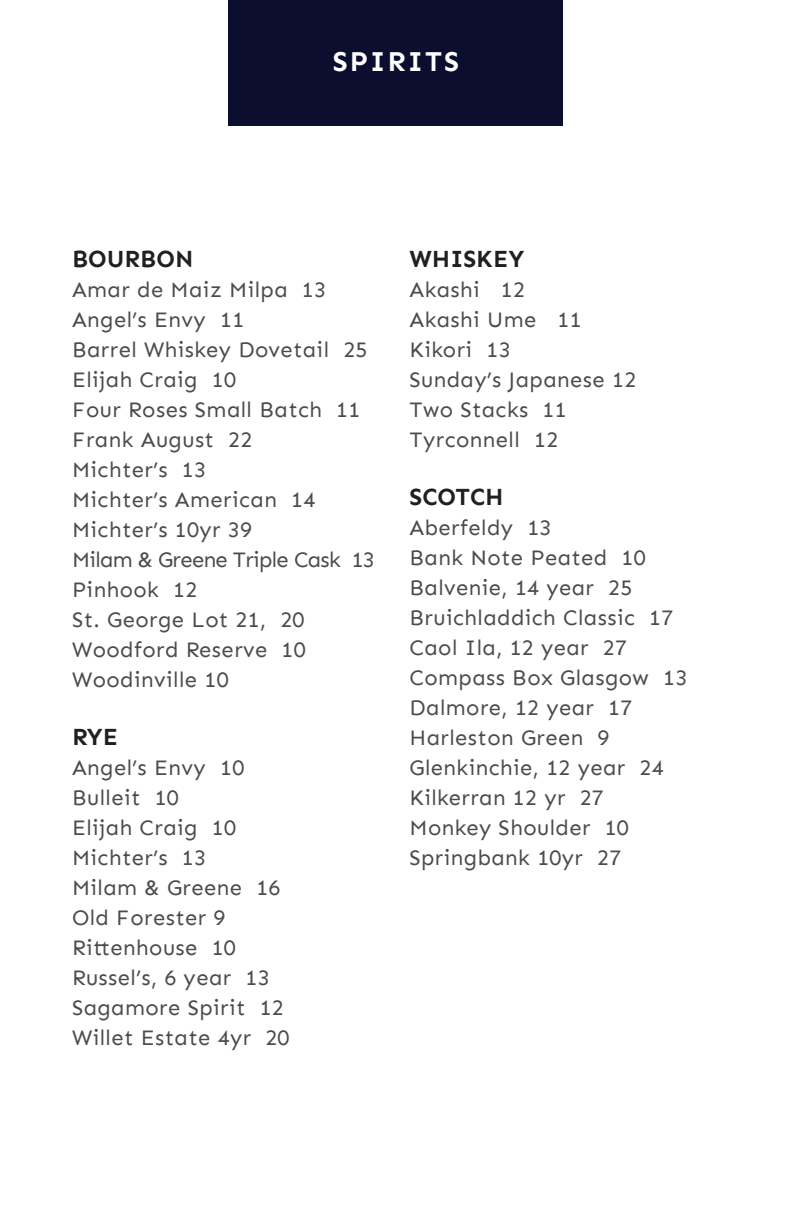
<style>
.page{position:relative;width:792px;height:1224px;background:#fff}
.page>*{position:absolute;margin:0;border:0;box-sizing:border-box;transform-origin:0 0}
.t1{font:700 28px "Sen";letter-spacing:.075em;color:#fff}
.Drink_Names{font:700 24px "Sen";color:#231f20}
.Liquor_names{font:22px "Sen";letter-spacing:.02em;color:#4b4c4d}
.Liquor_names-2{font:22px "Sen";letter-spacing:-.03em;color:#4b4c4d}
.Drink_Names-2{font:22px "Sen";letter-spacing:.02em;color:#4b4c4d}
</style>
<div class="page">
<div style="left:229px;top:0;width:334px;height:126px;background:#0b0e2f"></div>
<p class="t1" style="left:333px;top:46px;width:128px">SPIRITS</p>
<p class="Drink_Names" style="left:72px;top:245px;width:123px">BOURBON</p>
<p class="Liquor_names" style="left:72px;top:277px;width:256px">Amar de Maiz Milpa 13</p>
<p class="Liquor_names" style="left:72px;top:307px;width:174px">Angel’s Envy 11</p>
<p class="Liquor_names" style="left:72px;top:337px;width:297px">Barrel Whiskey Dovetail 25</p>
<p class="Liquor_names" style="left:72px;top:367px;width:165px">Elijah Craig 10</p>
<p class="Liquor_names" style="left:72px;top:397px;width:290px">Four Roses Small Batch 11</p>
<p class="Liquor_names" style="left:72px;top:427px;width:182px">Frank August 22</p>
<p class="Liquor_names" style="left:72px;top:457px;width:135px">Michter’s 13</p>
<p class="Liquor_names" style="left:72px;top:487px;width:245px">Michter’s American 14</p>
<p class="Liquor_names" style="left:72px;top:517px;width:181px">Michter’s 10yr 39</p>
<p class="Liquor_names-2" style="left:72px;top:547px;width:304px">Milam &amp; Greene Triple Cask 13</p>
<p class="Liquor_names" style="left:72px;top:577px;width:127px">Pinhook 12</p>
<p class="Liquor_names" style="left:72px;top:607px;width:234px">St. George Lot 21, 20</p>
<p class="Liquor_names" style="left:72px;top:637px;width:235px">Woodford Reserve 10</p>
<p class="Liquor_names" style="left:72px;top:667px;width:158px">Woodinville 10</p>
<p class="Drink_Names" style="left:72px;top:723px;width:48px">RYE</p>
<p class="Liquor_names" style="left:72px;top:755px;width:174px">Angel’s Envy 10</p>
<p class="Liquor_names" style="left:72px;top:785px;width:108px">Bulleit 10</p>
<p class="Liquor_names" style="left:72px;top:815px;width:165px">Elijah Craig 10</p>
<p class="Liquor_names" style="left:72px;top:845px;width:135px">Michter’s 13</p>
<p class="Liquor_names" style="left:72px;top:875px;width:210px">Milam &amp; Greene 16</p>
<p class="Liquor_names" style="left:72px;top:905px;width:155px">Old Forester 9</p>
<p class="Liquor_names" style="left:72px;top:935px;width:165px">Rittenhouse 10</p>
<p class="Liquor_names" style="left:72px;top:965px;width:199px">Russel’s, 6 year 13</p>
<p class="Liquor_names" style="left:72px;top:995px;width:213px">Sagamore Spirit 12</p>
<p class="Liquor_names" style="left:72px;top:1025px;width:219px">Willet Estate 4yr 20</p>
<p class="Drink_Names" style="left:410px;top:245px;width:116px">WHISKEY</p>
<p class="Liquor_names" style="left:410px;top:277px;width:117px">Akashi 12</p>
<p class="Liquor_names" style="left:410px;top:307px;width:173px">Akashi Ume 11</p>
<p class="Liquor_names" style="left:410px;top:337px;width:103px">Kikori 13</p>
<p class="Liquor_names" style="left:410px;top:367px;width:228px">Sunday’s Japanese 12</p>
<p class="Drink_Names-2" style="left:410px;top:397px;width:159px">Two Stacks 11</p>
<p class="Drink_Names-2" style="left:410px;top:427px;width:150px">Tyrconnell 12</p>
<p class="Drink_Names" style="left:410px;top:483px;width:96px">SCOTCH</p>
<p class="Liquor_names" style="left:410px;top:515px;width:143px">Aberfeldy 13</p>
<p class="Liquor_names" style="left:410px;top:545px;width:238px">Bank Note Peated 10</p>
<p class="Liquor_names" style="left:410px;top:575px;width:224px">Balvenie, 14 year 25</p>
<p class="Liquor_names" style="left:410px;top:605px;width:265px">Bruichladdich Classic 17</p>
<p class="Liquor_names" style="left:410px;top:635px;width:219px">Caol Ila, 12 year 27</p>
<p class="Liquor_names" style="left:410px;top:665px;width:279px">Compass Box Glasgow 13</p>
<p class="Liquor_names" style="left:410px;top:695px;width:224px">Dalmore, 12 year 17</p>
<p class="Liquor_names" style="left:410px;top:725px;width:201px">Harleston Green 9</p>
<p class="Liquor_names" style="left:410px;top:755px;width:256px">Glenkinchie, 12 year 24</p>
<p class="Liquor_names" style="left:410px;top:785px;width:196px">Kilkerran 12 yr 27</p>
<p class="Liquor_names" style="left:410px;top:815px;width:221px">Monkey Shoulder 10</p>
<p class="Liquor_names" style="left:410px;top:845px;width:213px">Springbank 10yr 27</p>
</div>
